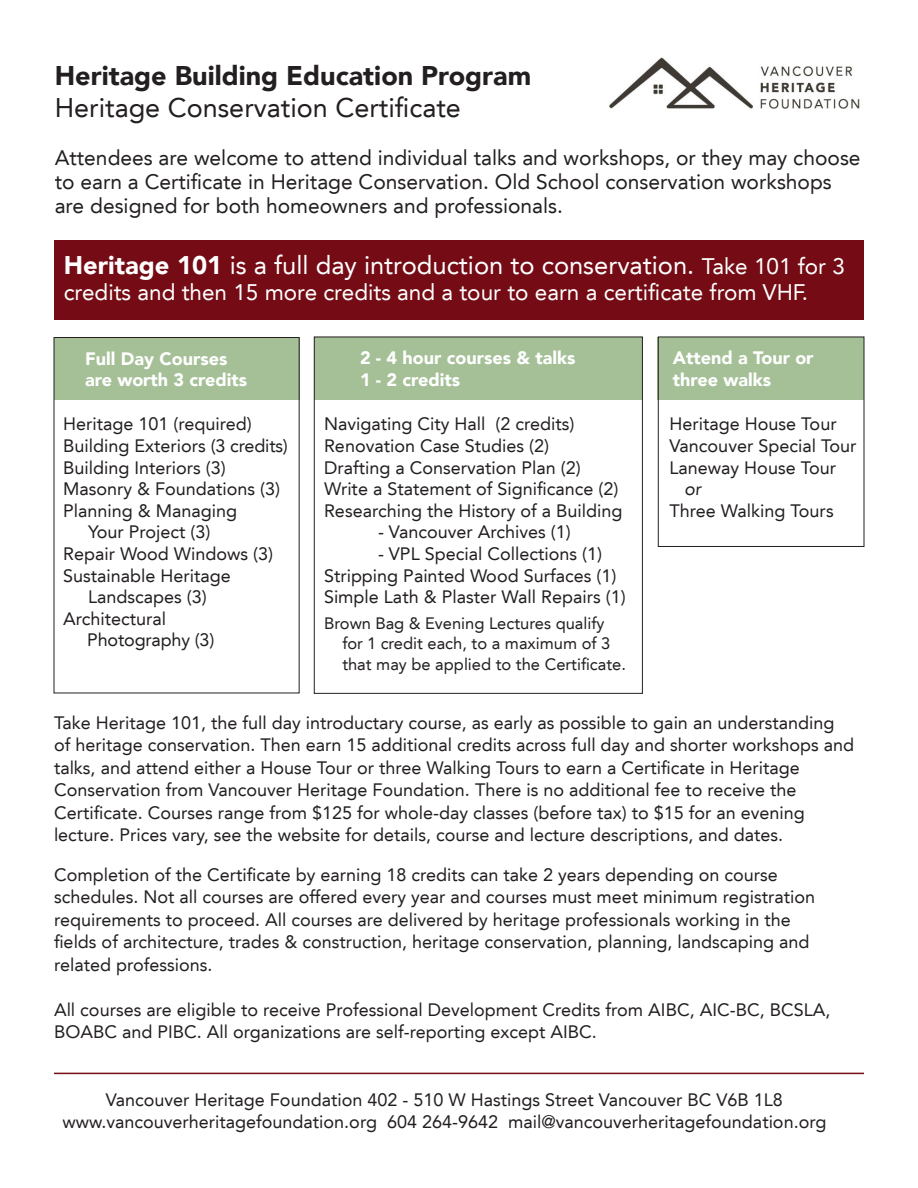
<style>
.page{position:relative;width:918px;height:1188px;background:#fff}
.page>*{position:absolute;margin:0;border:0;box-sizing:border-box;transform-origin:0 0}
.t1{font:900 27px "Avenir LT";color:#231f20}
.t2{font:27px "Avenir LT";color:#231f20}
.t3{font:25.5px "Avenir LT";color:#fff}
.t4{font:22.5px "Avenir LT";color:#fff}
.t5{font:21px/24px "Avenir LT";color:#231f20}
.t6{font:18px/22.5px "Avenir LT";color:#231f20}
.t7{font:900 18px/21.6px "Avenir LT";color:#fff}
.t8{font:16.5px/19.8px "Avenir LT";color:#231f20}
.s1{font-weight:900}
.s2{font-size:22.5px}
</style>
<div class="page">
<hr style="left:54px;top:1073px;width:810px;height:1px;background:#750c15">
<img style="left:609px;top:57px;width:251px;height:52px">
<div style="left:54px;top:240px;width:810px;height:80px;background:#750c15"></div>
<div style="left:54px;top:337px;width:245px;height:63px;background:#a5c097"></div>
<div style="left:314px;top:337px;width:329px;height:63px;background:#a5c097"></div>
<div style="left:658px;top:337px;width:206px;height:63px;background:#a5c097"></div>
<div style="left:314px;top:337px;width:329px;height:357px;border:1px solid #231f20"></div>
<div style="left:658px;top:337px;width:206px;height:210px;border:1px solid #231f20"></div>
<p class="t1" style="left:55px;top:59px;width:478px">Heritage Building Education Program</p>
<p class="t2" style="left:55px;top:92px;width:408px">Heritage Conservation Certificate</p>
<p class="t5" style="left:55px;top:146px;width:807px">Attendees are welcome to attend individual talks and workshops, or they may choose to earn a Certificate in Heritage Conservation. Old School conservation workshops are designed for both homeowners and professionals.</p>
<p class="t3" style="left:64px;top:250px;width:783px"><span class="s1">Heritage 101</span> is a full day introduction to conservation. <span class="s2">Take 101 for 3</span></p>
<p class="t4" style="left:64px;top:279px;width:746px">credits and then 15 more credits and a tour to earn a certificate from VHF.</p>
<p class="t7" style="left:85px;top:347px;width:144px">Full Day Courses</p>
<p class="t7" style="left:85px;top:369px;width:164px">are worth 3 credits</p>
<p class="t6" style="left:63px;top:413px;width:190px">Heritage 101 (required)</p>
<p class="t6" style="left:63px;top:435px;width:226px">Building Exteriors (3 credits)</p>
<p class="t6" style="left:63px;top:456px;width:164px">Building Interiors (3)</p>
<p class="t6" style="left:63px;top:478px;width:219px">Masonry &amp; Foundations (3)</p>
<p class="t6" style="left:63px;top:500px;width:176px;line-height:21.6px;text-align:center">Planning &amp; Managing<br>Your Project (3)</p>
<p class="t6" style="left:63px;top:543px;width:212px">Repair Wood Windows (3)</p>
<p class="t6" style="left:63px;top:564px;width:169px">Sustainable Heritage</p>
<p class="t6" style="left:88px;top:586px;width:120px">Landscapes (3)</p>
<p class="t6" style="left:87px;top:608px;width:129px;line-height:21.6px;text-indent:-24px">Architectural<br>Photography (3)</p>
<p class="t7" style="left:360px;top:347px;width:217px">2 - 4 hour courses &amp; talks<br>1 - 2 credits</p>
<p class="t7" style="left:673px;top:347px;width:142px">Attend a Tour or three walks</p>
<p class="t6" style="left:324px;top:413px;width:252px">Navigating City Hall (2 credits)</p>
<p class="t6" style="left:324px;top:435px;width:227px">Renovation Case Studies (2)</p>
<p class="t6" style="left:324px;top:456px;width:258px">Drafting a Conservation Plan (2)</p>
<p class="t6" style="left:324px;top:478px;width:296px">Write a Statement of Significance (2)</p>
<p class="t6" style="left:324px;top:500px;width:300px">Researching the History of a Building</p>
<p class="t6" style="left:378px;top:521px;width:194px">- Vancouver Archives (1)</p>
<p class="t6" style="left:378px;top:543px;width:226px">- VPL Special Collections (1)</p>
<p class="t6" style="left:324px;top:564px;width:294px">Stripping Painted Wood Surfaces (1)</p>
<p class="t6" style="left:324px;top:586px;width:303px">Simple Lath &amp; Plaster Wall Repairs (1)</p>
<p class="t8" style="left:342px;top:614px;width:270px;text-indent:-18px">Brown Bag &amp; Evening Lectures qualify for 1 credit each, to a maximum of 3</p>
<p class="t8" style="left:342px;top:655px;width:285px">that may be applied to the Certificate.</p>
<p class="t6" style="left:670px;top:413px;width:169px">Heritage House Tour</p>
<p class="t6" style="left:670px;top:435px;width:188px">Vancouver Special Tour</p>
<p class="t6" style="left:670px;top:456px;width:168px">Laneway House Tour</p>
<p class="t6" style="left:685px;top:478px;width:20px">or</p>
<p class="t6" style="left:670px;top:500px;width:166px">Three Walking Tours</p>
<p class="t6" style="left:54px;top:712px;width:802px">Take Heritage 101, the full day introductary course, as early as possible to gain an understanding of heritage conservation. Then earn 15 additional credits across full day and shorter workshops and talks, and attend either a House Tour or three Walking Tours to earn a Certificate in Heritage Conservation from Vancouver Heritage Foundation. There is no additional fee to receive the Certificate. Courses range from $125 for whole-day classes (before tax) to $15 for an evening lecture. Prices vary, see the website for details, course and lecture descriptions, and dates.</p>
<p class="t6" style="left:54px;top:863px;width:763px">Completion of the Certificate by earning 18 credits can take 2 years depending on course schedules. Not all courses are offered every year and courses must meet minimum registration requirements to proceed. All courses are delivered by heritage professionals working in the fields of architecture, trades &amp; construction, heritage conservation, planning, landscaping and related professions.</p>
<p class="t6" style="left:54px;top:998px;width:778px">All courses are eligible to receive Professional Development Credits from AIBC, AIC-BC, BCSLA,<br>BOABC and PIBC. All organizations are self-reporting except AIBC.</p>
<p class="t6" style="left:106px;top:1088px;width:679px">Vancouver Heritage Foundation 402 - 510 W Hastings Street Vancouver BC V6B 1L8</p>
<p class="t6" style="left:62px;top:1111px;width:765px">www.vancouverheritagefoundation.org 604 264-9642 mail@vancouverheritagefoundation.org</p>
</div>
